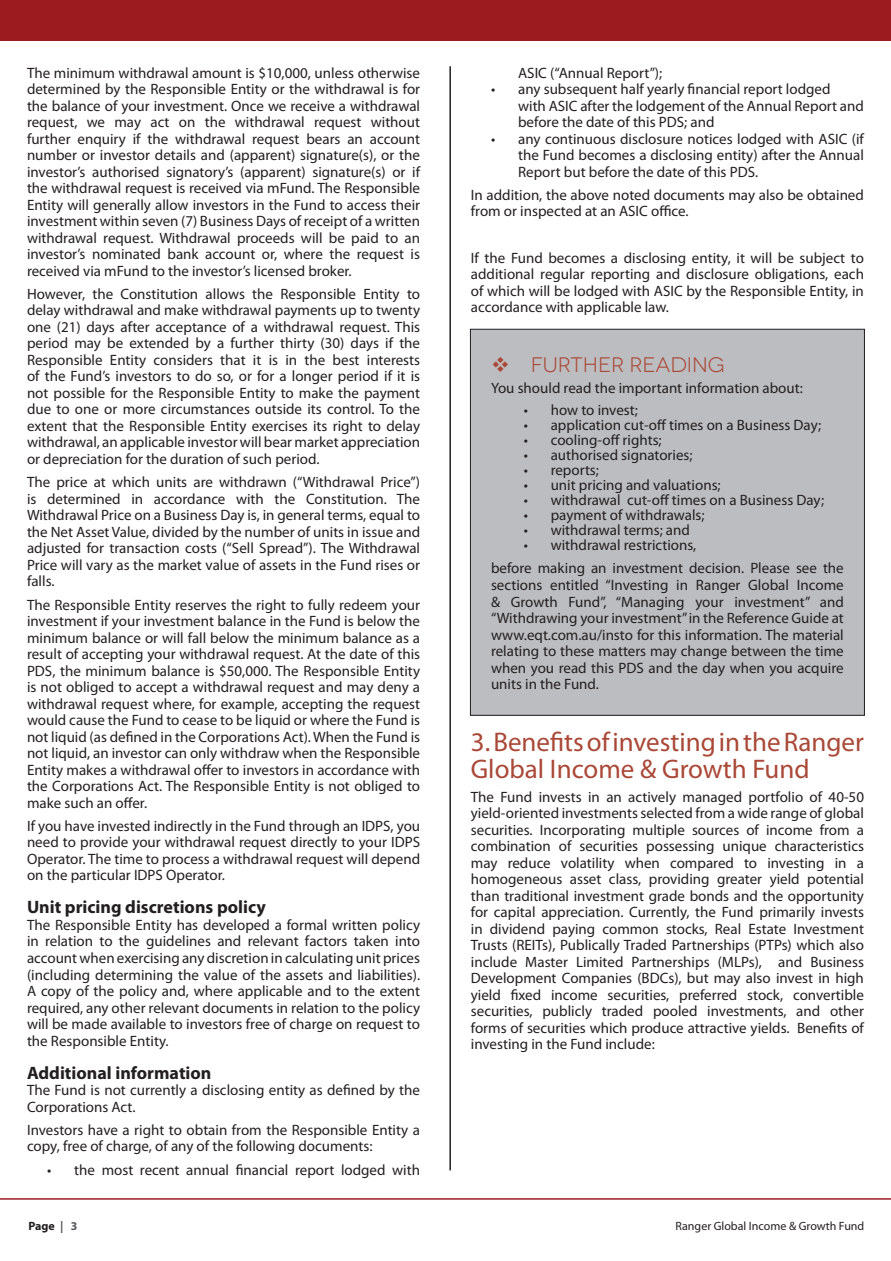
<style>
.page{position:relative;width:891px;height:1261px;background:#fff}
.page>*{position:absolute;margin:0;border:0;box-sizing:border-box;transform-origin:0 0}
.t1{font:27px/27px "Myriad Pro";color:#aa4837}
.t2{font:21px "Novecentowide";color:#aa4837}
.t3{font:700 18px "Myriad Pro";color:#231f20}
.t4{font:15px/16.5px "Myriad Pro";color:#231f20;text-align:justify}
.t5{font:12px "Myriad Pro";color:#231f20}
.t6{font:700 12px "Myriad Pro";color:#231f20}
.s1{color:#57585a}
</style>
<div class="page">
<div style="left:0;top:0;width:891px;height:41px;background:#9b1b1f"></div>
<hr style="left:0;top:1198px;width:891px;height:1px;background:#9b1b1f">
<hr style="left:449px;top:66px;width:2px;height:1104px;background:#231f20">
<div style="left:470px;top:329px;width:394px;height:386px;background:#bcbdc0"></div>
<div style="left:470px;top:329px;width:395px;height:386px;border:1px solid #231f20"></div>
<p class="t4" style="left:27px;top:64px;width:395px">The minimum withdrawal amount is $10,000, unless otherwise determined by the Responsible Entity or the withdrawal is for the balance of your investment. Once we receive a withdrawal request, we may act on the withdrawal request without further enquiry if the withdrawal request bears an account number or investor details and (apparent) signature(s), or the investor’s authorised signatory’s (apparent) signature(s) or if the withdrawal request is received via mFund. The Responsible Entity will generally allow investors in the Fund to access their investment within seven (7) Business Days of receipt of a written withdrawal request. Withdrawal proceeds will be paid to an investor’s nominated bank account or, where the request is received via mFund to the investor’s licensed broker.</p>
<p class="t4" style="left:27px;top:285px;width:395px">However, the Constitution allows the Responsible Entity to delay withdrawal and make withdrawal payments up to twenty one (21) days after acceptance of a withdrawal request. This period may be extended by a further thirty (30) days if the Responsible Entity considers that it is in the best interests of the Fund’s investors to do so, or for a longer period if it is not possible for the Responsible Entity to make the payment due to one or more circumstances outside its control. To the extent that the Responsible Entity exercises its right to delay withdrawal, an applicable investor will bear market appreciation or depreciation for the duration of such period.</p>
<p class="t4" style="left:27px;top:473px;width:395px">The price at which units are withdrawn (“Withdrawal Price”) is determined in accordance with the Constitution. The Withdrawal Price on a Business Day is, in general terms, equal to the Net Asset Value, divided by the number of units in issue and adjusted for transaction costs (“Sell Spread”). The Withdrawal Price will vary as the market value of assets in the Fund rises or falls.</p>
<p class="t4" style="left:27px;top:596px;width:395px">The Responsible Entity reserves the right to fully redeem your investment if your investment balance in the Fund is below the minimum balance or will fall below the minimum balance as a result of accepting your withdrawal request. At the date of this PDS, the minimum balance is $50,000. The Responsible Entity is not obliged to accept a withdrawal request and may deny a withdrawal request where, for example, accepting the request would cause the Fund to cease to be liquid or where the Fund is not liquid (as defined in the Corporations Act). When the Fund is not liquid, an investor can only withdraw when the Responsible Entity makes a withdrawal offer to investors in accordance with the Corporations Act. The Responsible Entity is not obliged to make such an offer.</p>
<p class="t4" style="left:27px;top:817px;width:395px">If you have invested indirectly in the Fund through an IDPS, you need to provide your withdrawal request directly to your IDPS Operator. The time to process a withdrawal request will depend on the particular IDPS Operator.</p>
<p class="t3" style="left:27px;top:895px;width:240px">Unit pricing discretions policy</p>
<p class="t4" style="left:27px;top:916px;width:395px">The Responsible Entity has developed a formal written policy in relation to the guidelines and relevant factors taken into account when exercising any discretion in calculating unit prices (including determining the value of the assets and liabilities).<br>A copy of the policy and, where applicable and to the extent required, any other relevant documents in relation to the policy will be made available to investors free of charge on request to the Responsible Entity.</p>
<p class="t3" style="left:27px;top:1060px;width:186px">Additional information</p>
<p class="t4" style="left:27px;top:1081px;width:395px">The Fund is not currently a disclosing entity as defined by the<br>Corporations Act.</p>
<p class="t4" style="left:27px;top:1121px;width:395px">Investors have a right to obtain from the Responsible Entity a copy, free of charge, of any of the following documents:</p>
<p class="t4" style="left:47px;top:1160px;width:374px">• the most recent annual financial report lodged with</p>
<p class="t4" style="left:518px;top:64px;width:146px">ASIC (“Annual Report”);</p>
<p class="t4" style="left:518px;top:80px;width:347px;text-align:left;text-indent:-27px">• any subsequent half yearly financial report lodged<br>with ASIC after the lodgement of the Annual Report and before the date of this PDS; and</p>
<p class="t4" style="left:518px;top:130px;width:347px;text-indent:-27px">• any continuous disclosure notices lodged with ASIC (if the Fund becomes a disclosing entity) after the Annual Report but before the date of this PDS.</p>
<p class="t4" style="left:471px;top:186px;width:395px">In addition, the above noted documents may also be obtained from or inspected at an ASIC office.</p>
<p class="t4" style="left:471px;top:249px;width:395px">If the Fund becomes a disclosing entity, it will be subject to additional regular reporting and disclosure obligations, each of which will be lodged with ASIC by the Responsible Entity, in accordance with applicable law.</p>
<p class="t2" style="left:491px;top:352px;width:235px">❖ FURTHER READING</p>
<p class="t4" style="left:491px;top:380px;width:313px">You should read the important information about:</p>
<p class="t4" style="left:524px;top:401px;width:116px">• how to invest;</p>
<p class="t4" style="left:524px;top:416px;width:299px">• application cut-off times on a Business Day;</p>
<p class="t4" style="left:524px;top:431px;width:140px">• cooling-off rights;</p>
<p class="t4" style="left:524px;top:446px;width:170px">• authorised signatories;</p>
<p class="t4" style="left:524px;top:461px;width:77px">• reports;</p>
<p class="t4" style="left:524px;top:476px;width:199px">• unit pricing and valuations;</p>
<p class="t4" style="left:524px;top:491px;width:302px">• withdrawal cut-off times on a Business Day;</p>
<p class="t4" style="left:524px;top:506px;width:182px">• payment of withdrawals;</p>
<p class="t4" style="left:524px;top:521px;width:168px">• withdrawal terms; and</p>
<p class="t4" style="left:524px;top:536px;width:174px">• withdrawal restrictions,</p>
<p class="t4" style="left:491px;top:560px;width:354px">before making an investment decision. Please see the sections entitled “Investing in Ranger Global Income &amp; Growth Fund”, “Managing your investment” and “Withdrawing your investment” in the Reference Guide at www.eqt.com.au/insto for this information. The material relating to these matters may change between the time when you read this PDS and the day when you acquire units in the Fund.</p>
<p class="t1" style="left:471px;top:728px;width:395px">3. Benefits of investing in the Ranger<br>Global Income &amp; Growth Fund</p>
<p class="t4" style="left:471px;top:788px;width:395px">The Fund invests in an actively managed portfolio of 40-50 yield-oriented investments selected from a wide range of global securities. Incorporating multiple sources of income from a combination of securities possessing unique characteristics may reduce volatility when compared to investing in a homogeneous asset class, providing greater yield potential than traditional investment grade bonds and the opportunity for capital appreciation. Currently, the Fund primarily invests in dividend paying common stocks, Real Estate Investment Trusts (REITs), Publically Traded Partnerships (PTPs) which also include Master Limited Partnerships (MLPs), and Business Development Companies (BDCs), but may also invest in high yield fixed income securities, preferred stock, convertible securities, publicly traded pooled investments, and other forms of securities which produce attractive yields. Benefits of investing in the Fund include:</p>
<p class="t6" style="left:28px;top:1217px;width:50px">Page <span class="s1">| 3</span></p>
<p class="t5" style="left:676px;top:1218px;width:190px">Ranger Global Income &amp; Growth Fund</p>
</div>
